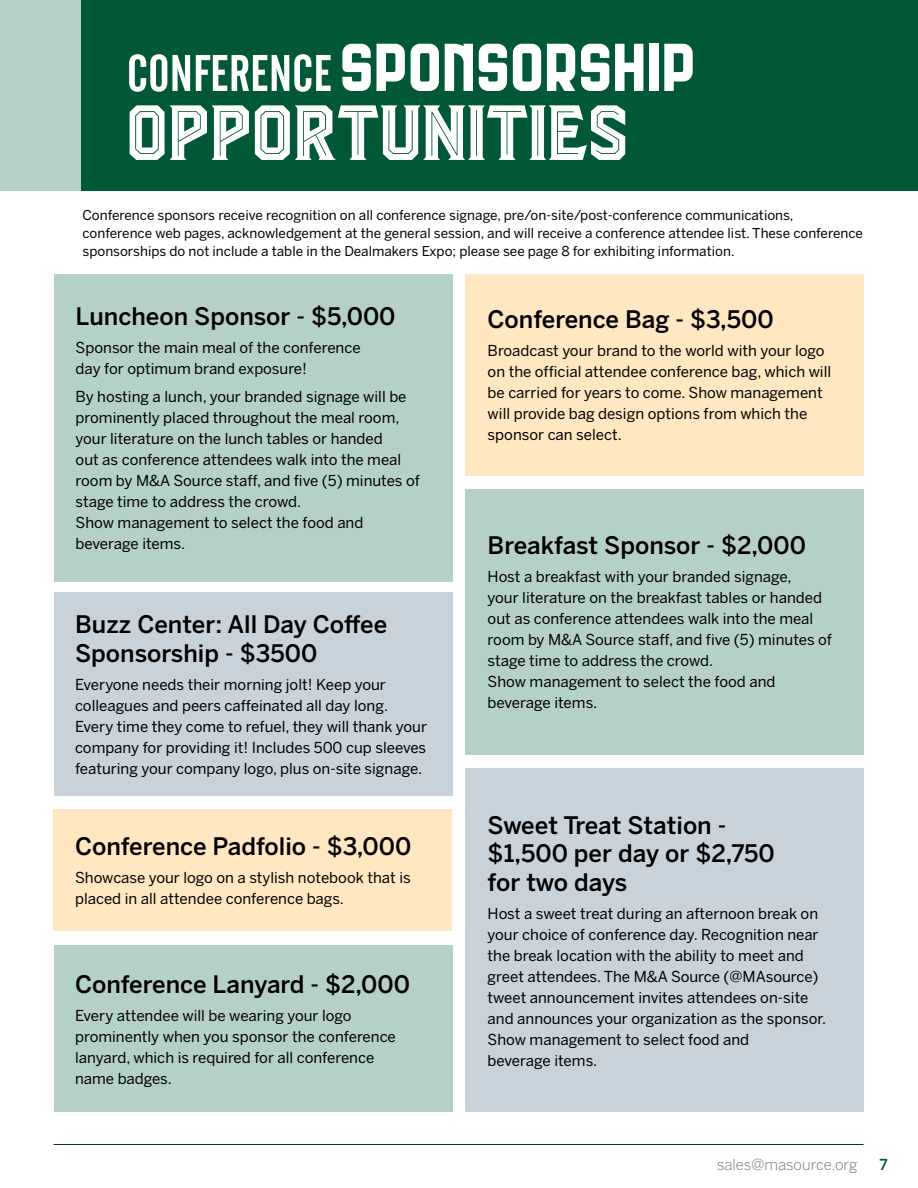
<style>
.page{position:relative;width:918px;height:1188px;background:#fff}
.page>*{position:absolute;margin:0;border:0;box-sizing:border-box;transform-origin:0 0}
.t1{font:78px "Blacktroops Inline";color:#fff}
.t2{font:60px "A25 SQUANOVA";color:#fff}
.t3{font:500 24px/28.8px "Benton Sans";color:#000}
.t4{font:15px/21px "Benton Sans";color:#000}
.t5{font:300 15px "Benton Sans";color:#6d6e71}
.t6{font:500 15px "Benton Sans";color:#005837}
.t7{font:13.5px/18px "Benton Sans";color:#000}
.s1{font-family:"Alternate Gothic No 2 BT";font-size:51px}
</style>
<div class="page">
<hr style="left:54px;top:1144px;width:810px;height:1px;background:#033421">
<div style="left:54px;top:274px;width:398px;height:307px;background:#b5d0c5"></div>
<div style="left:53px;top:809px;width:399px;height:122px;background:#ffe7c2"></div>
<div style="left:54px;top:946px;width:398px;height:166px;background:#b5d0c5"></div>
<div style="left:466px;top:274px;width:398px;height:201px;background:#ffe7c2"></div>
<div style="left:466px;top:769px;width:398px;height:343px;background:#c8d2da"></div>
<div style="left:466px;top:489px;width:398px;height:266px;background:#b5d0c5"></div>
<div style="left:0;top:0;width:81px;height:190px;background:#b5d0c5"></div>
<div style="left:81px;top:0;width:837px;height:190px;background:#005837"></div>
<div style="left:54px;top:592px;width:398px;height:204px;background:#c8d2da"></div>
<h2 class="t2" style="left:127px;top:35px;width:573px"><span class="s1">CONFERENCE</span> SPONSORSHIP</h2>
<h1 class="t1" style="left:127px;top:82px;width:503px">OPPORTUNITIES</h1>
<p class="t7" style="left:82px;top:205px;width:782px">Conference sponsors receive recognition on all conference signage, pre/on-site/post-conference communications, conference web pages, acknowledgement at the general session, and will receive a conference attendee list. These conference sponsorships do not include a table in the Dealmakers Expo; please see page 8 for exhibiting information.</p>
<h3 class="t3" style="left:76px;top:302px;width:321px">Luncheon Sponsor - $5,000</h3>
<p class="t4" style="left:76px;top:337px;width:287px">Sponsor the main meal of the conference day for optimum brand exposure!</p>
<p class="t4" style="left:76px;top:386px;width:346px">By hosting a lunch, your branded signage will be prominently placed throughout the meal room, your literature on the lunch tables or handed<br>out as conference attendees walk into the meal room by M&amp;A Source staff, and five (5) minutes of stage time to address the crowd.<br>Show management to select the food and beverage items.</p>
<h3 class="t3" style="left:75px;top:610px;width:314px">Buzz Center: All Day Coffee<br>Sponsorship - $3500</h3>
<p class="t4" style="left:75px;top:674px;width:353px">Everyone needs their morning jolt! Keep your colleagues and peers caffeinated all day long.<br>Every time they come to refuel, they will thank your company for providing it! Includes 500 cup sleeves featuring your company logo, plus on-site signage.</p>
<h3 class="t3" style="left:75px;top:832px;width:338px">Conference Padfolio - $3,000</h3>
<p class="t4" style="left:75px;top:867px;width:337px">Showcase your logo on a stylish notebook that is placed in all attendee conference bags.</p>
<h3 class="t3" style="left:75px;top:969px;width:337px">Conference Lanyard - $2,000</h3>
<p class="t4" style="left:75px;top:1004px;width:322px">Every attendee will be wearing your logo prominently when you sponsor the conference lanyard, which is required for all conference name badges.</p>
<h3 class="t3" style="left:488px;top:305px;width:288px">Conference Bag - $3,500</h3>
<p class="t4" style="left:488px;top:340px;width:345px">Broadcast your brand to the world with your logo on the official attendee conference bag, which will be carried for years to come. Show management will provide bag design options from which the sponsor can select.</p>
<h3 class="t3" style="left:488px;top:531px;width:320px">Breakfast Sponsor - $2,000</h3>
<p class="t4" style="left:488px;top:566px;width:346px">Host a breakfast with your branded signage,<br>your literature on the breakfast tables or handed out as conference attendees walk into the meal room by M&amp;A Source staff, and five (5) minutes of stage time to address the crowd.<br>Show management to select the food and beverage items.</p>
<h3 class="t3" style="left:488px;top:810px;width:289px">Sweet Treat Station - $1,500 per day or $2,750 for two days</h3>
<p class="t4" style="left:488px;top:903px;width:340px">Host a sweet treat during an afternoon break on your choice of conference day. Recognition near the break location with the ability to meet and greet attendees. The M&amp;A Source (@MAsource) tweet announcement invites attendees on-site and announces your organization as the sponsor.<br>Show management to select food and<br>beverage items.</p>
<p class="t5" style="left:717px;top:1156px;width:142px">sales@masource.org</p>
<p class="t6" style="left:880px;top:1156px;width:10px">7</p>
</div>
